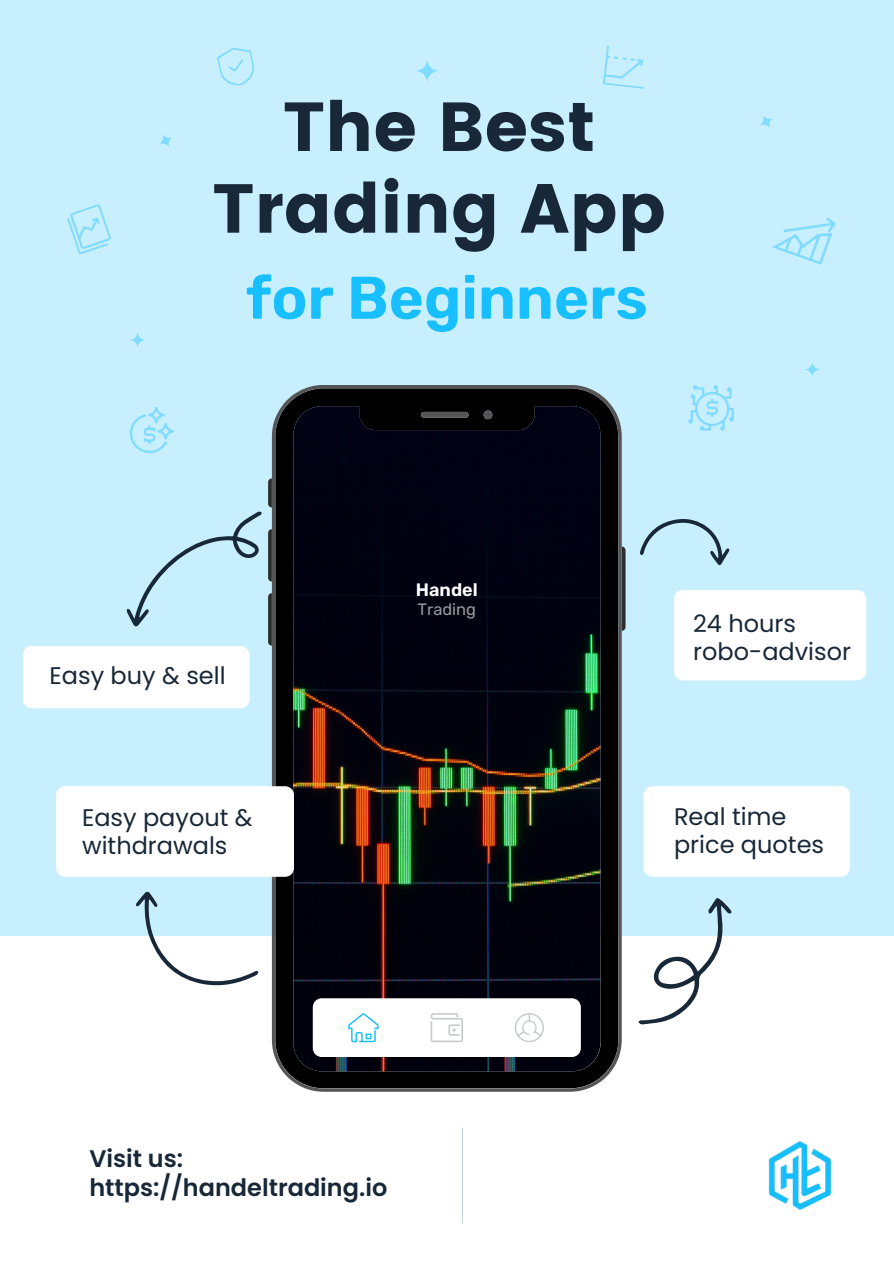
<style>
.page{position:relative;width:894px;height:1264px;background:#fff}
.page>*{position:absolute;margin:0;border:0;box-sizing:border-box;transform-origin:0 0}
.t1{font:69.15px/81.8px "Poppins";color:#182838;text-align:center}
.t2{font:600 60px "Rubik";color:#18bffe}
.t3{font:24px/28.2px "Poppins";color:#182838}
.t4{font:600 24px/28.2px "Poppins";color:#182838}
.t5{font:600 18px "Rubik";color:#fff}
.t6{font:16.5px "Rubik";color:#fff}
</style>
<div class="page">
<div style="left:0;top:0;width:893px;height:935px;background:#c7effe"></div>
<svg style="left:772px;top:217px;width:64px;height:48px"></svg>
<svg style="left:217px;top:48px;width:37px;height:38px"></svg>
<svg style="left:130px;top:407px;width:43px;height:46px"></svg>
<svg style="left:688px;top:385px;width:45px;height:45px"></svg>
<svg style="left:603px;top:45px;width:41px;height:44px"></svg>
<svg style="left:67px;top:204px;width:44px;height:51px"></svg>
<svg style="left:130px;top:332px;width:15px;height:15px"></svg>
<svg style="left:805px;top:362px;width:14px;height:15px"></svg>
<svg style="left:760px;top:115px;width:13px;height:13px"></svg>
<svg style="left:416px;top:60px;width:22px;height:22px"></svg>
<svg style="left:160px;top:134px;width:12px;height:13px"></svg>
<svg style="left:268px;top:478px;width:4px;height:29px"></svg>
<svg style="left:268px;top:529px;width:4px;height:52px"></svg>
<svg style="left:268px;top:593px;width:4px;height:52px"></svg>
<svg style="left:621px;top:546px;width:4px;height:85px"></svg>
<svg style="left:272px;top:385px;width:349px;height:706px;background:#0e0f13"></svg>
<div style="left:56px;top:786px;width:238px;height:90px;background:#fff"></div>
<div style="left:643px;top:786px;width:206px;height:90px;background:#fff"></div>
<div style="left:23px;top:646px;width:226px;height:62px;background:#fff"></div>
<svg style="left:313px;top:998px;width:267px;height:59px"></svg>
<svg style="left:626px;top:898px;width:120px;height:127px"></svg>
<svg style="left:126px;top:511px;width:136px;height:116px"></svg>
<svg style="left:640px;top:519px;width:226px;height:161px"></svg>
<svg style="left:113px;top:891px;width:153px;height:95px"></svg>
<hr style="left:462px;top:1127px;width:1px;height:96px;background:#c9d2db">
<img style="left:768px;top:1141px;width:64px;height:69px">
<p class="t1" style="left:212px;top:86px;width:455px">The Best<br>Trading App</p>
<h2 class="t2" style="left:246px;top:262px;width:403px">for Beginners</h2>
<p class="t3" style="left:50px;top:662px;width:177px">Easy buy &amp; sell</p>
<p class="t3" style="left:82px;top:803px;width:172px">Easy payout &amp; withdrawals</p>
<p class="t5" style="left:416px;top:579px;width:63px">Handel</p>
<p class="t6" style="left:417px;top:599px;width:60px">Trading</p>
<h1 class="t3" style="left:693px;top:609px;width:159px">24 hours robo-advisor</h1>
<p class="t3" style="left:673px;top:802px;width:151px">Real time price quotes</p>
<p class="t4" style="left:89px;top:1144px;width:299px">Visit us: https://handeltrading.io</p>
</div>
